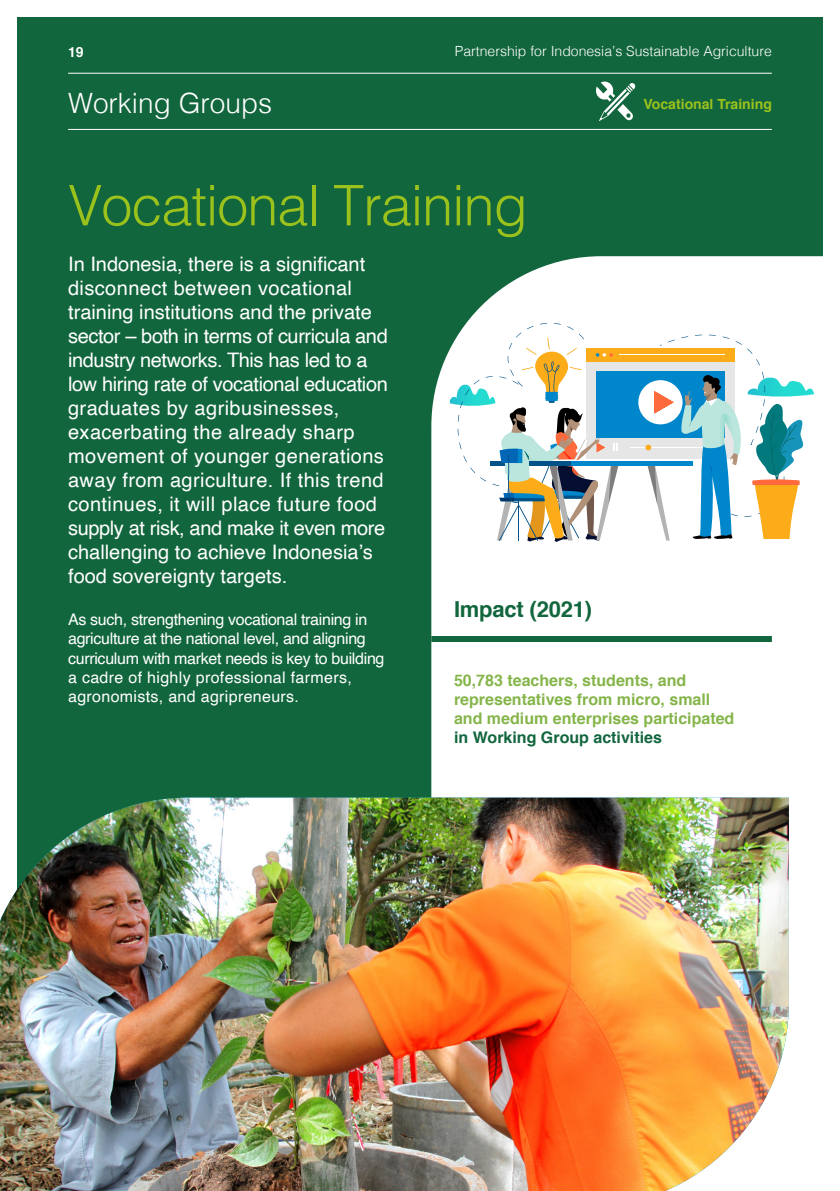
<style>
.page{position:relative;width:840px;height:1191px;background:#fff}
.page>*{position:absolute;margin:0;border:0;box-sizing:border-box;transform-origin:0 0}
.t1{font:300 56px "Helvetica";letter-spacing:-.02em;color:#9bc21c}
.t2{font:300 28px "Helvetica";color:#fff}
.t3{font:700 22px "Helvetica";letter-spacing:-.01em;color:#12663d}
.t4{font:20px/24px "Helvetica";color:#fff}
.t5{font:16px/19.2px "Helvetica";letter-spacing:-.02em;color:#fff}
.t6{font:700 16px/19.2px "Helvetica";color:#85b54a}
.t7{font:700 16px "Helvetica";color:#12663d}
.t8{font:300 14px "Helvetica";color:#fff}
.t9{font:700 14px "Helvetica";color:#9bc21c}
.t10{font:700 14px "Helvetica";color:#fff}
</style>
<div class="page">
<div style="left:17px;top:17px;width:805px;height:1157px;background:#12663d"></div>
<hr style="left:68px;top:129px;width:703px;height:1px;background:#fff">
<svg style="left:595px;top:81px;width:40px;height:40px"></svg>
<div style="left:431px;top:256px;width:392px;height:918px;background:#fff"></div>
<div style="left:431px;top:636px;width:340px;height:6px;background:#12663d"></div>
<div style="left:585px;top:348px;width:149px;height:111px;background:#e6e6e6"></div>
<div style="left:585px;top:348px;width:149px;height:13px;background:#fdac19"></div>
<div style="left:596px;top:371px;width:128px;height:67px;background:#0086ca"></div>
<div style="left:638px;top:380px;width:44px;height:44px;background:#fff;border-radius:50%"></div>
<hr style="left:618px;top:354px;width:106px;height:1px;background:#fff">
<hr style="left:630px;top:447px;width:93px;height:1px;background:#fff">
<div style="left:560px;top:461px;width:132px;height:5px;background:#0086ca"></div>
<svg style="left:645px;top:335px;width:168px;height:205px"></svg>
<svg style="left:449px;top:323px;width:169px;height:219px;background:#d1d8d2"></svg>
<img style="left:0;top:797px;width:788px;height:394px">
<hr style="left:68px;top:73px;width:703px;height:1px;background:#fff">
<p class="t10" style="left:68px;top:40px;width:17px">19</p>
<p class="t8" style="left:454px;top:39px;width:318px">Partnership for Indonesia’s Sustainable Agriculture</p>
<h2 class="t2" style="left:68px;top:80px;width:205px">Working Groups</h2>
<p class="t9" style="left:643px;top:92px;width:130px">Vocational Training</p>
<h1 class="t1" style="left:68px;top:158px;width:461px">Vocational Training</h1>
<p class="t4" style="left:68px;top:253px;width:321px">In Indonesia, there is a significant disconnect between vocational training institutions and the private sector – both in terms of curricula and industry networks. This has led to a low hiring rate of vocational education graduates by agribusinesses, exacerbating the already sharp movement of younger generations away from agriculture. If this trend continues, it will place future food supply at risk, and make it even more challenging to achieve Indonesia’s food sovereignty targets.</p>
<p class="t5" style="left:68px;top:610px;width:318px">As such, strengthening vocational training in agriculture at the national level, and aligning curriculum with market needs is key to building a cadre of highly professional farmers, agronomists, and agripreneurs.</p>
<p class="t3" style="left:454px;top:591px;width:139px">Impact (2021)</p>
<p class="t6" style="left:454px;top:670px;width:282px">50,783 teachers, students, and representatives from micro, small and medium enterprises participated</p>
<p class="t7" style="left:454px;top:724px;width:209px">in Working Group activities</p>
</div>
